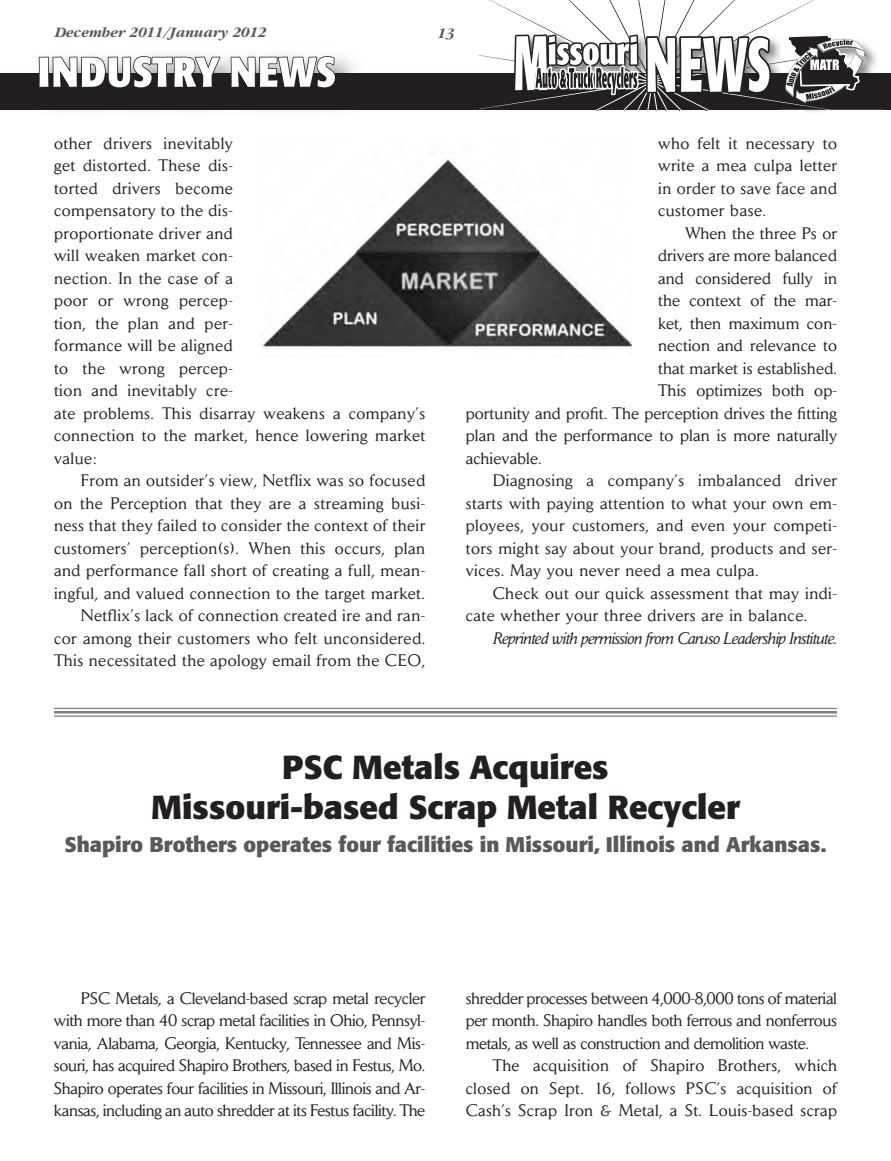
<style>
.page{position:relative;width:891px;height:1161px;background:#fff}
.page>*{position:absolute;margin:0;border:0;box-sizing:border-box;transform-origin:0 0}
.t1{font:700 33px/39.6px "Formata";color:#231f20;text-align:center}
.t2{font:700 21px "Formata";color:#58595b}
.t3{font:16.5px/22.5px "Daily News";letter-spacing:.03em;color:#231f20;text-align:justify}
.t4{font:16.5px "Daily News";letter-spacing:.01em;color:#231f20}
.t5{font:italic 16.5px "Daily News";letter-spacing:-.03em;color:#231f20}
.t6{font:italic 700 15px "Garamond";color:#58595b}
</style>
<div class="page">
<svg style="left:489px;top:0;width:325px;height:30px"></svg>
<div style="left:0;top:73px;width:891px;height:37px;background:#231f20"></div>
<img style="left:805px;top:46px;width:72px;height:66px">
<img style="left:868px;top:48px;width:3px;height:14px">
<img style="left:868px;top:73px;width:10px;height:37px">
<svg style="left:479px;top:30px;width:389px;height:81px"></svg>
<img style="left:38px;top:55px;width:317px;height:18px">
<svg style="left:39px;top:56px;width:181px;height:32px"></svg>
<svg style="left:231px;top:56px;width:105px;height:32px"></svg>
<hr style="left:54px;top:708px;width:783px;height:1px;background:#808285">
<hr style="left:54px;top:711px;width:783px;height:3px;background:#808285">
<hr style="left:54px;top:715px;width:783px;height:2px;background:#808285">
<img style="left:261px;top:159px;width:370px;height:191px">
<p class="t6" style="left:54px;top:24px;width:213px">December 2011/January 2012</p>
<p class="t6" style="left:437px;top:25px;width:18px">13</p>
<p class="t3" style="left:54px;top:131px;width:373px;text-align:left">other drivers inevitably<br>get distorted. These dis-<br>torted drivers become<br>compensatory to the dis-<br>proportionate driver and<br>will weaken market con-<br>nection. In the case of a<br>poor or wrong percep-<br>tion, the plan and per-<br>formance will be aligned<br>to the wrong percep-<br>tion and inevitably cre-<br>ate problems. This disarray weakens a company’s connection to the market, hence lowering market value:</p>
<p class="t3" style="left:54px;top:469px;width:373px;text-align:right">From an outsider’s view, Netflix was so focused<br>on the Perception that they are a streaming busi&shy;ness that they failed to consider the context of their customers’ perception(s). When this occurs, plan and performance fall short of creating a full, mean&shy;ingful, and valued connection to the target market.<br>Netflix’s lack of connection created ire and ran-<br>cor among their customers who felt unconsidered.<br>This necessitated the apology email from the CEO,</p>
<p class="t3" style="left:658px;top:132px;width:180px">who felt it necessary to write a mea culpa letter in order to save face and customer base.</p>
<p class="t4" style="left:685px;top:223px;width:153px">When the three Ps or</p>
<p class="t4" style="left:658px;top:245px;width:180px">drivers are more balanced</p>
<p class="t4" style="left:658px;top:268px;width:180px">and considered fully in</p>
<p class="t4" style="left:658px;top:290px;width:180px">the context of the mar-</p>
<p class="t4" style="left:658px;top:313px;width:180px">ket, then maximum con-</p>
<p class="t4" style="left:658px;top:335px;width:180px">nection and relevance to</p>
<p class="t4" style="left:658px;top:358px;width:180px">that market is established.</p>
<p class="t4" style="left:658px;top:380px;width:180px">This optimizes both op-</p>
<p class="t4" style="left:466px;top:403px;width:373px">portunity and profit. The perception drives the fitting</p>
<p class="t4" style="left:466px;top:425px;width:373px">plan and the performance to plan is more naturally</p>
<p class="t4" style="left:466px;top:448px;width:77px">achievable.</p>
<p class="t3" style="left:493px;top:469px;width:346px">Diagnosing a company’s imbalanced driver</p>
<p class="t3" style="left:466px;top:492px;width:373px">starts with paying attention to what your own em-</p>
<p class="t3" style="left:466px;top:514px;width:373px">ployees, your customers, and even your competi-</p>
<p class="t3" style="left:466px;top:537px;width:373px">tors might say about your brand, products and ser-</p>
<p class="t3" style="left:466px;top:559px;width:294px">vices. May you never need a mea culpa.</p>
<p class="t3" style="left:493px;top:582px;width:346px">Check out our quick assessment that may indi-</p>
<p class="t3" style="left:466px;top:604px;width:343px">cate whether your three drivers are in balance.</p>
<p class="t5" style="left:493px;top:628px;width:346px">Reprinted with permission from Caruso Leadership Institute.</p>
<h1 class="t1" style="left:151px;top:748px;width:590px">PSC Metals Acquires<br>Missouri-based Scrap Metal Recycler</h1>
<p class="t2" style="left:65px;top:831px;width:763px">Shapiro Brothers operates four facilities in Missouri, Illinois and Arkansas.</p>
<p class="t3" style="left:54px;top:987px;width:373px;text-indent:27px">PSC Metals, a Cleveland-based scrap metal recycler with more than 40 scrap metal facilities in Ohio, Pennsyl&shy;vania, Alabama, Georgia, Kentucky, Tennessee and Mis&shy;souri, has acquired Shapiro Brothers, based in Festus, Mo.<br>Shapiro operates four facilities in Missouri, Illinois and Ar&shy;kansas, including an auto shredder at its Festus facility. The</p>
<p class="t3" style="left:466px;top:987px;width:373px">shredder processes between 4,000-8,000 tons of material per month. Shapiro handles both ferrous and nonferrous metals, as well as construction and demolition waste.</p>
<p class="t3" style="left:466px;top:1054px;width:373px;text-indent:27px">The acquisition of Shapiro Brothers, which closed on Sept. 16, follows PSC’s acquisition of Cash’s Scrap Iron &amp; Metal, a St. Louis-based scrap</p>
</div>
